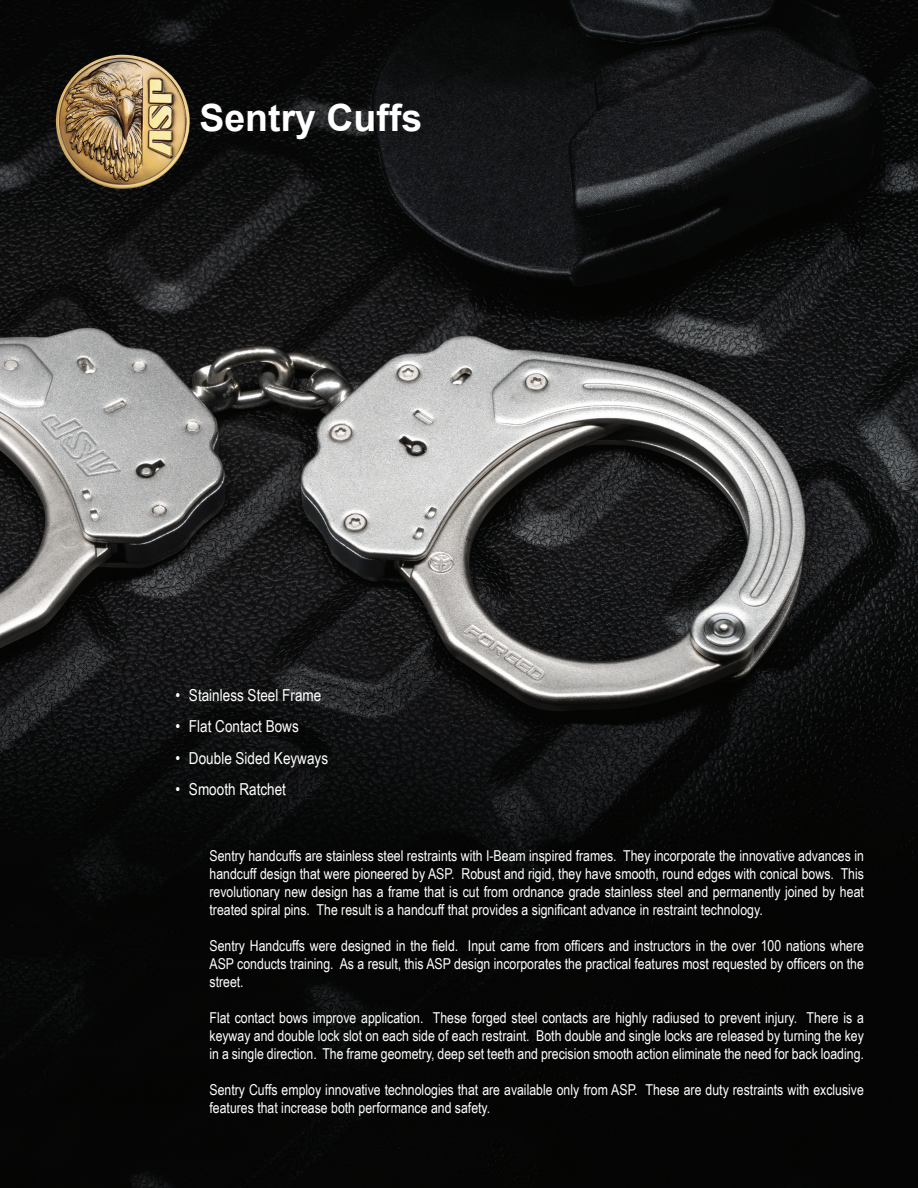
<style>
.page{position:relative;width:918px;height:1188px;background:#fff}
.page>*{position:absolute;margin:0;border:0;box-sizing:border-box;transform-origin:0 0}
.t1{font:700 37.5px "Arial";color:#fff}
.t2{font:16.5px "Arial Narrow";color:#fff}
.t3{font:15px/18px "Arial Narrow";color:#fff;text-align:justify}
</style>
<div class="page">
<img style="left:0;top:0;width:918px;height:1188px">
<img style="left:56px;top:55px;width:134px;height:134px">
<h1 class="t1" style="left:199px;top:93px;width:224px">Sentry Cuffs</h1>
<p class="t2" style="left:176px;top:683px;width:147px">• Stainless Steel Frame</p>
<p class="t2" style="left:176px;top:714px;width:125px">• Flat Contact Bows</p>
<p class="t2" style="left:176px;top:746px;width:154px">• Double Sided Keyways</p>
<p class="t2" style="left:176px;top:777px;width:112px">• Smooth Ratchet</p>
<p class="t3" style="left:210px;top:846px;width:656px">Sentry handcuffs are stainless steel restraints with I-Beam inspired frames. They incorporate the innovative advances in handcuff design that were pioneered by ASP. Robust and rigid, they have smooth, round edges with conical bows. This revolutionary new design has a frame that is cut from ordnance grade stainless steel and permanently joined by heat treated spiral pins. The result is a handcuff that provides a significant advance in restraint technology.</p>
<p class="t3" style="left:210px;top:936px;width:656px">Sentry Handcuffs were designed in the field. Input came from officers and instructors in the over 100 nations where ASP conducts training. As a result, this ASP design incorporates the practical features most requested by officers on the street.</p>
<p class="t3" style="left:210px;top:1008px;width:656px">Flat contact bows improve application. These forged steel contacts are highly radiused to prevent injury. There is a keyway and double lock slot on each side of each restraint. Both double and single locks are released by turning the key in a single direction. The frame geometry, deep set teeth and precision smooth action eliminate the need for back loading.</p>
<p class="t3" style="left:210px;top:1080px;width:656px">Sentry Cuffs employ innovative technologies that are available only from ASP. These are duty restraints with exclusive features that increase both performance and safety.</p>
</div>
